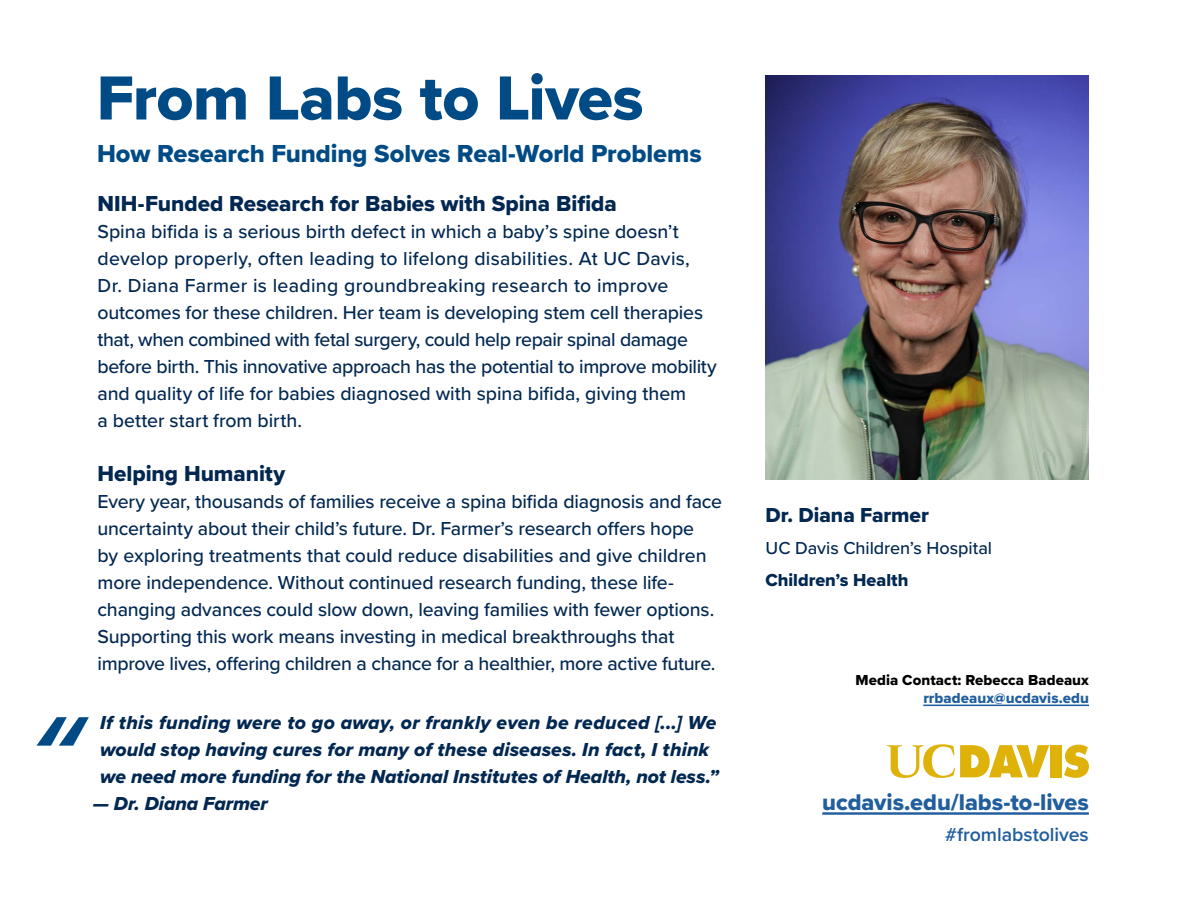
<style>
.page{position:relative;width:1188px;height:918px;background:#fff}
.page>*{position:absolute;margin:0;border:0;box-sizing:border-box;transform-origin:0 0}
.t1{font:64.5px "Proxima Nova Extrabld";letter-spacing:-.01em;color:#004b85}
.t2{font:25.5px "Proxima Nova Extrabld";letter-spacing:-.005em;color:#004b85}
.t3{font:23.55px "Proxima Nova Extrabld";color:#215e9e}
.t4{font:22.5px "Proxima Nova Extrabld";color:#022851}
.t5{font:21px "Proxima Nova Extrabld";letter-spacing:-.005em;color:#022851}
.t6{font:500 19.5px/27px "Proxima Nova";letter-spacing:-.01em;color:#022851}
.t7{font:19.5px/27px "Proxima Nova Extrabld It";letter-spacing:.005em;color:#022851}
.t8{font:600 19.5px "Proxima Nova";letter-spacing:-.005em;color:#215e9e}
.t9{font:500 18px "Proxima Nova";letter-spacing:-.005em;color:#022851}
.t10{font:18px "Proxima Nova Extrabld";color:#022851}
.t11{font:15px "Proxima Nova Extrabld";letter-spacing:.005em;color:#000}
.t12{font:15px "Proxima Nova Extrabld";letter-spacing:.005em;color:#215e9e}
</style>
<div class="page">
<svg style="left:1064px;top:745px;width:25px;height:33px"></svg>
<div style="left:1050px;top:745px;width:12px;height:32px;background:#deb209"></div>
<svg style="left:886px;top:744px;width:163px;height:34px"></svg>
<hr style="left:822px;top:812px;width:267px;height:3px;background:#215e9e">
<svg style="left:36px;top:717px;width:53px;height:29px"></svg>
<img style="left:766px;top:75px;width:323px;height:404px">
<hr style="left:923px;top:705px;width:166px;height:1px;background:#215e9e">
<h1 class="t1" style="left:97px;top:50px;width:548px">From Labs to Lives</h1>
<h2 class="t2" style="left:97px;top:135px;width:606px">How Research Funding Solves Real-World Problems</h2>
<p class="t4" style="left:98px;top:186px;width:521px">NIH-Funded Research for Babies with Spina Bifida</p>
<p class="t6" style="left:98px;top:217px;width:621px">Spina bifida is a serious birth defect in which a baby’s spine doesn’t develop properly, often leading to lifelong disabilities. At UC Davis, Dr. Diana Farmer is leading groundbreaking research to improve outcomes for these children. Her team is developing stem cell therapies that, when combined with fetal surgery, could help repair spinal damage before birth. This innovative approach has the potential to improve mobility and quality of life for babies diagnosed with spina bifida, giving them<br>a better start from birth.</p>
<p class="t4" style="left:98px;top:456px;width:189px">Helping Humanity</p>
<p class="t6" style="left:98px;top:487px;width:626px">Every year, thousands of families receive a spina bifida diagnosis and face uncertainty about their child’s future. Dr. Farmer’s research offers hope<br>by exploring treatments that could reduce disabilities and give children more independence. Without continued research funding, these life&shy;changing advances could slow down, leaving families with fewer options.<br>Supporting this work means investing in medical breakthroughs that improve lives, offering children a chance for a healthier, more active future.</p>
<p class="t7" style="left:100px;top:708px;width:620px">If this funding were to go away, or frankly even be reduced [...] We would stop having cures for many of these diseases. In fact, I think we need more funding for the National Institutes of Health, not less.”</p>
<p class="t7" style="left:93px;top:789px;width:177px">— Dr. Diana Farmer</p>
<p class="t5" style="left:766px;top:499px;width:165px">Dr. Diana Farmer</p>
<p class="t9" style="left:766px;top:535px;width:228px">UC Davis Children’s Hospital</p>
<p class="t10" style="left:766px;top:567px;width:144px">Children’s Health</p>
<p class="t11" style="left:855px;top:669px;width:235px">Media Contact: Rebecca Badeaux</p>
<p class="t12" style="left:923px;top:687px;width:167px">rrbadeaux@ucdavis.edu</p>
<p class="t3" style="left:822px;top:785px;width:268px">ucdavis.edu/labs-to-lives</p>
<p class="t8" style="left:945px;top:820px;width:145px">#fromlabstolives</p>
</div>
